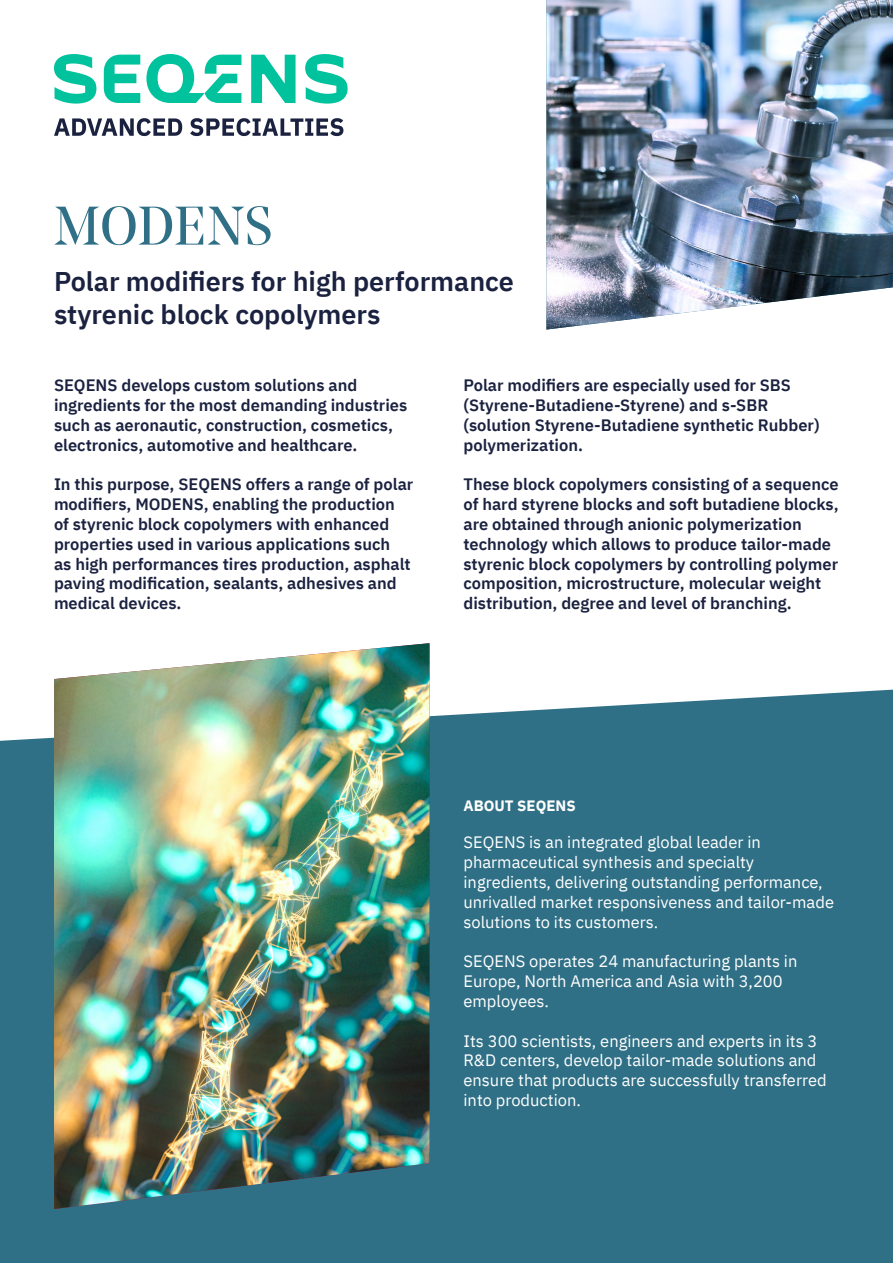
<style>
.page{position:relative;width:893px;height:1263px;background:#fff}
.page>*{position:absolute;margin:0;border:0;box-sizing:border-box;transform-origin:0 0}
.t1{font:54px "Noe Display";color:#307086}
.t2{font:600 27px/32.4px "IBM Plex Sans";color:#1b2240}
.t3{font:600 16.5px/19.8px "IBM Plex Sans";color:#1b2240}
.t4{font:16.5px/19.8px "IBM Plex Sans";color:#fff}
.t5{font:700 15px "IBM Plex Sans";color:#fff}
</style>
<div class="page">
<svg style="left:54px;top:54px;width:42px;height:50px"></svg>
<svg style="left:305px;top:54px;width:43px;height:50px"></svg>
<svg style="left:104px;top:55px;width:36px;height:48px"></svg>
<svg style="left:146px;top:54px;width:95px;height:49px"></svg>
<svg style="left:251px;top:55px;width:45px;height:48px"></svg>
<svg style="left:54px;top:118px;width:128px;height:18px"></svg>
<svg style="left:190px;top:118px;width:153px;height:18px"></svg>
<div style="left:0;top:690px;width:893px;height:573px;background:#307086"></div>
<img style="left:54px;top:643px;width:375px;height:566px">
<img style="left:546px;top:0;width:347px;height:330px">
<h1 class="t1" style="left:54px;top:192px;width:220px">MODENS</h1>
<h2 class="t2" style="left:54px;top:263px;width:461px">Polar modifiers for high performance styrenic block copolymers</h2>
<p class="t3" style="left:54px;top:374px;width:355px">SEQENS develops custom solutions and ingredients for the most demanding industries such as aeronautic, construction, cosmetics, electronics, automotive and healthcare.</p>
<p class="t3" style="left:54px;top:473px;width:361px">In this purpose, SEQENS offers a range of polar modifiers, MODENS, enabling the production of styrenic block copolymers with enhanced properties used in various applications such<br>as high performances tires production, asphalt paving modification, sealants, adhesives and medical devices.</p>
<p class="t3" style="left:463px;top:374px;width:358px">Polar modifiers are especially used for SBS (Styrene-Butadiene-Styrene) and s-SBR (solution Styrene-Butadiene synthetic Rubber) polymerization.</p>
<p class="t3" style="left:463px;top:473px;width:377px">These block copolymers consisting of a sequence of hard styrene blocks and soft butadiene blocks, are obtained through anionic polymerization technology which allows to produce tailor-made styrenic block copolymers by controlling polymer composition, microstructure, molecular weight distribution, degree and level of branching.</p>
<p class="t5" style="left:463px;top:794px;width:114px">ABOUT SEQENS</p>
<p class="t4" style="left:463px;top:831px;width:372px">SEQENS is an integrated global leader in pharmaceutical synthesis and specialty ingredients, delivering outstanding performance, unrivalled market responsiveness and tailor‑made solutions to its customers.</p>
<p class="t4" style="left:463px;top:950px;width:335px">SEQENS operates 24 manufacturing plants in<br>Europe, North America and Asia with 3,200 employees.</p>
<p class="t4" style="left:463px;top:1029px;width:365px">Its 300 scientists, engineers and experts in its 3<br>R&amp;D centers, develop tailor‑made solutions and ensure that products are successfully transferred into production.</p>
</div>
